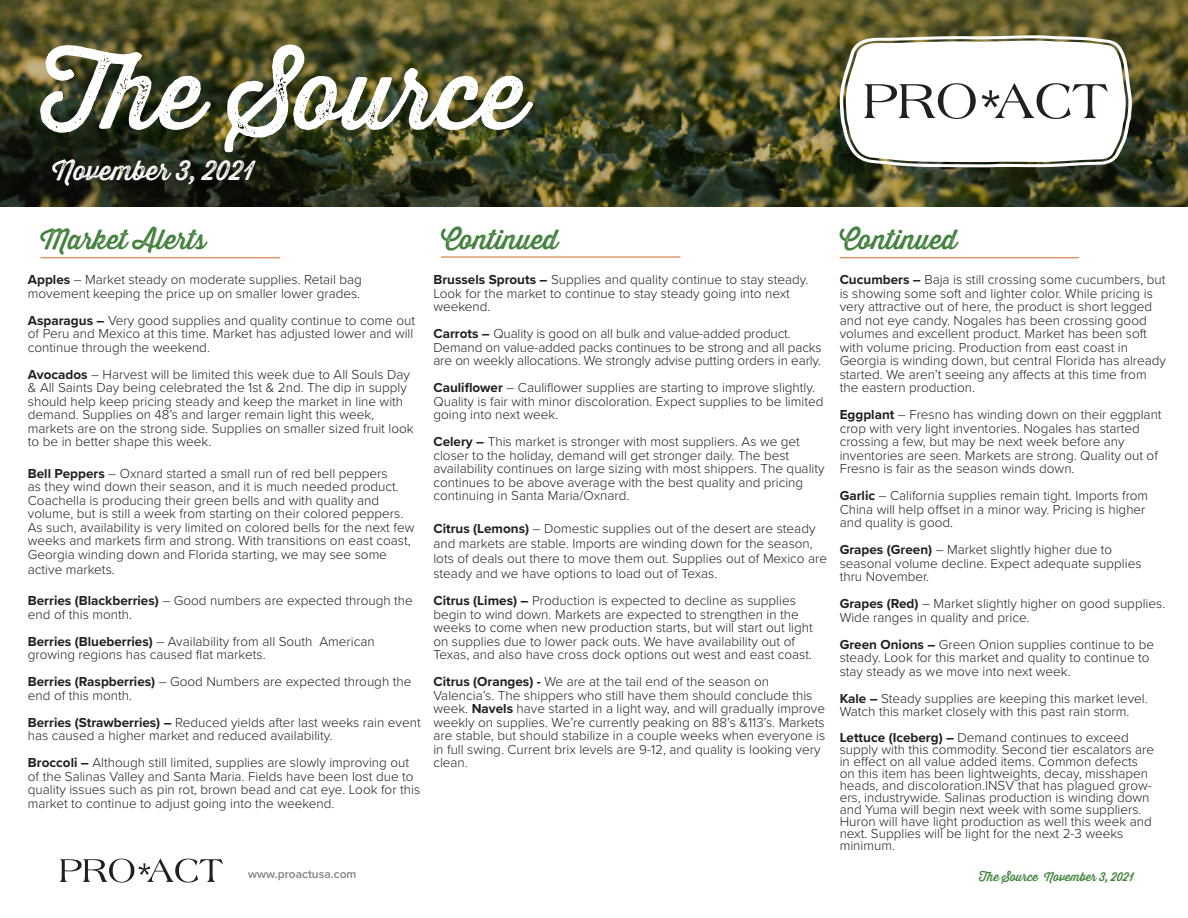
<style>
.page{position:relative;width:1188px;height:918px;background:#fff}
.page>*{position:absolute;margin:0;border:0;box-sizing:border-box;transform-origin:0 0}
.t1{font:99px "Thirsty Rough Reg One";color:#fff}
.t2{font:27px "Thirsty Rough Reg One";color:#42803c}
.t3{font:27px "Thirsty Rough Reg Two";color:#fff}
.t4{font:300 13.5px/13.5px "Proxima Nova";color:#231f20}
.t5{font:12px "Thirsty Rough Reg One";color:#42803c}
.t6{font:600 12px "Proxima Nova";color:#808285}
.s1{font-weight:700}
</style>
<div class="page">
<img style="left:0;top:0;width:1188px;height:207px">
<svg style="left:840px;top:35px;width:292px;height:132px"></svg>
<hr style="left:40px;top:257px;width:240px;height:1px;background:#d16727">
<hr style="left:441px;top:257px;width:239px;height:1px;background:#d16727">
<hr style="left:840px;top:257px;width:239px;height:1px;background:#d16727">
<svg style="left:59px;top:859px;width:164px;height:24px"></svg>
<h1 class="t1" style="left:40px;top:20px;width:488px">The Source</h1>
<h2 class="t3" style="left:53px;top:151px;width:203px">November 3, 2021</h2>
<h2 class="t2" style="left:40px;top:220px;width:167px">Market Alerts</h2>
<p class="t4" style="left:28px;top:272px;width:336px"><span class="s1">Apples</span> – Market steady on moderate supplies. Retail bag</p>
<p class="t4" style="left:28px;top:286px;width:334px">movement keeping the price up on smaller lower grades.</p>
<p class="t4" style="left:28px;top:313px;width:389px"><span class="s1">Asparagus –</span> Very good supplies and quality continue to come out of Peru and Mexico at this time. Market has adjusted lower and will continue through the weekend.</p>
<p class="t4" style="left:28px;top:367px;width:384px"><span class="s1">Avocados</span> – Harvest will be limited this week due to All Souls Day &amp; All Saints Day being celebrated the 1st &amp; 2nd. The dip in supply should help keep pricing steady and keep the market in line with demand. Supplies on 48’s and larger remain light this week,</p>
<p class="t4" style="left:28px;top:421px;width:387px">markets are on the strong side. Supplies on smaller sized fruit look to be in better shape this week.</p>
<p class="t4" style="left:28px;top:466px;width:388px"><span class="s1">Bell Peppers</span> – Oxnard started a small run of red bell peppers<br>as they wind down their season, and it is much needed product.<br>Coachella is producing their green bells and with quality and volume, but is still a week from starting on their colored peppers.<br>As such, availability is very limited on colored bells for the next few weeks and markets firm and strong. With transitions on east coast, Georgia winding down and Florida starting, we may see some</p>
<p class="t4" style="left:28px;top:562px;width:88px">active markets.</p>
<p class="t4" style="left:28px;top:593px;width:386px"><span class="s1">Berries (Blackberries)</span> – Good numbers are expected through the end of this month.</p>
<p class="t4" style="left:28px;top:634px;width:348px"><span class="s1">Berries (Blueberries)</span> – Availability from all South American</p>
<p class="t4" style="left:28px;top:647px;width:239px">growing regions has caused flat markets.</p>
<p class="t4" style="left:28px;top:674px;width:385px"><span class="s1">Berries (Raspberries)</span> – Good Numbers are expected through the end of this month.</p>
<p class="t4" style="left:28px;top:715px;width:394px"><span class="s1">Berries (Strawberries) –</span> Reduced yields after last weeks rain event has caused a higher market and reduced availability.</p>
<p class="t4" style="left:28px;top:755px;width:394px"><span class="s1">Broccoli –</span> Although still limited, supplies are slowly improving out of the Salinas Valley and Santa Maria. Fields have been lost due to quality issues such as pin rot, brown bead and cat eye. Look for this market to continue to adjust going into the weekend.</p>
<h2 class="t2" style="left:441px;top:220px;width:119px">Continued</h2>
<h2 class="t2" style="left:840px;top:220px;width:119px">Continued</h2>
<p class="t4" style="left:433px;top:272px;width:377px"><span class="s1">Brussels Sprouts –</span> Supplies and quality continue to stay steady.<br>Look for the market to continue to stay steady going into next weekend.</p>
<p class="t4" style="left:433px;top:326px;width:359px"><span class="s1">Carrots –</span> Quality is good on all bulk and value-added product.</p>
<p class="t4" style="left:433px;top:340px;width:390px">Demand on value-added packs continues to be strong and all packs are on weekly allocations. We strongly advise putting orders in early.</p>
<p class="t4" style="left:433px;top:380px;width:392px"><span class="s1">Cauliflower</span> – Cauliflower supplies are starting to improve slightly.<br>Quality is fair with minor discoloration. Expect supplies to be limited going into next week.</p>
<p class="t4" style="left:433px;top:434px;width:393px"><span class="s1">Celery –</span> This market is stronger with most suppliers. As we get closer to the holiday, demand will get stronger daily. The best availability continues on large sizing with most shippers. The quality continues to be above average with the best quality and pricing continuing in Santa Maria/Oxnard.</p>
<p class="t4" style="left:433px;top:521px;width:395px;line-height:15px"><span class="s1">Citrus (Lemons)</span> – Domestic supplies out of the desert are steady and markets are stable. Imports are winding down for the season, lots of deals out there to move them out. Supplies out of Mexico are steady and we have options to load out of Texas.</p>
<p class="t4" style="left:433px;top:593px;width:364px"><span class="s1">Citrus (Limes) –</span> Production is expected to decline as supplies</p>
<p class="t4" style="left:433px;top:607px;width:381px">begin to wind down. Markets are expected to strengthen in the weeks to come when new production starts, but will start out light on supplies due to lower pack outs. We have availability out of</p>
<p class="t4" style="left:433px;top:647px;width:380px">Texas, and also have cross dock options out west and east coast.</p>
<p class="t4" style="left:433px;top:674px;width:337px"><span class="s1">Citrus (Oranges) -</span> We are at the tail end of the season on</p>
<p class="t4" style="left:433px;top:688px;width:393px">Valencia’s. The shippers who still have them should conclude this week. <span class="s1">Navels</span> have started in a light way, and will gradually improve weekly on supplies. We’re currently peaking on 88’s &amp;113’s. Markets are stable, but should stabilize in a couple weeks when everyone is in full swing. Current brix levels are 9-12, and quality is looking very clean.</p>
<p class="t4" style="left:840px;top:272px;width:327px"><span class="s1">Cucumbers –</span> Baja is still crossing some cucumbers, but is showing some soft and lighter color. While pricing is very attractive out of here, the product is short legged and not eye candy. Nogales has been crossing good volumes and excellent product. Market has been soft with volume pricing. Production from east coast in</p>
<p class="t4" style="left:840px;top:353px;width:328px">Georgia is winding down, but central Florida has already started. We aren’t seeing any affects at this time from the eastern production.</p>
<p class="t4" style="left:840px;top:407px;width:324px"><span class="s1">Eggplant</span> – Fresno has winding down on their eggplant</p>
<p class="t4" style="left:840px;top:421px;width:320px">crop with very light inventories. Nogales has started crossing a few, but may be next week before any inventories are seen. Markets are strong. Quality out of Fresno is fair as the season winds down.</p>
<p class="t4" style="left:840px;top:488px;width:310px"><span class="s1">Garlic</span> – California supplies remain tight. Imports from<br>China will help offset in a minor way. Pricing is higher and quality is good.</p>
<p class="t4" style="left:840px;top:542px;width:274px"><span class="s1">Grapes (Green)</span> – Market slightly higher due to</p>
<p class="t4" style="left:840px;top:556px;width:303px">seasonal volume decline. Expect adequate supplies thru November.</p>
<p class="t4" style="left:840px;top:596px;width:327px"><span class="s1">Grapes (Red)</span> – Market slightly higher on good supplies.<br>Wide ranges in quality and price.</p>
<p class="t4" style="left:840px;top:637px;width:316px"><span class="s1">Green Onions –</span> Green Onion supplies continue to be steady. Look for this market and quality to continue to stay steady as we move into next week.</p>
<p class="t4" style="left:840px;top:691px;width:310px"><span class="s1">Kale –</span> Steady supplies are keeping this market level.<br>Watch this market closely with this past rain storm.</p>
<p class="t4" style="left:840px;top:730px;width:291px"><span class="s1">Lettuce (Iceberg) –</span> Demand continues to exceed</p>
<p class="t4" style="left:840px;top:743px;width:316px;line-height:12px">supply with this commodity. Second tier escalators are in effect on all value added items. Common defects on this item has been lightweights, decay, misshapen heads, and discoloration.INSV that has plagued grow&shy;ers, industrywide. Salinas production is winding down and Yuma will begin next week with some suppliers.</p>
<p class="t4" style="left:840px;top:815px;width:314px;line-height:12px">Huron will have light production as well this week and next. Supplies will be light for the next 2-3 weeks</p>
<p class="t4" style="left:840px;top:838px;width:57px">minimum.</p>
<p class="t6" style="left:248px;top:865px;width:110px">www.proactusa.com</p>
<p class="t5" style="left:979px;top:867px;width:156px">The Source November 3, 2021</p>
</div>
